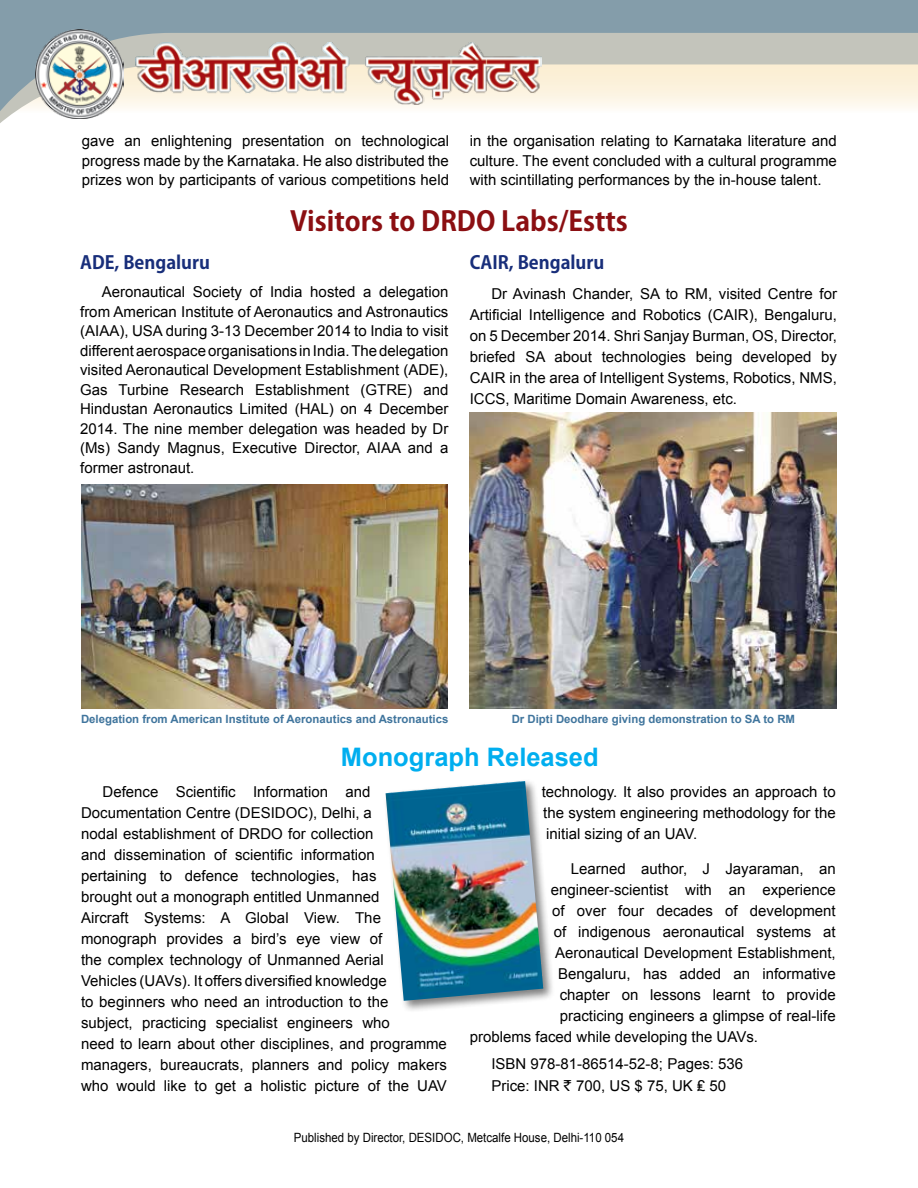
<style>
.page{position:relative;width:918px;height:1188px;background:#fff}
.page>*{position:absolute;margin:0;border:0;box-sizing:border-box;transform-origin:0 0}
.t1{font:700 27px "Koz Go Pro";color:#8b0f12}
.t2{font:700 25.5px "Arial";color:#00aeef}
.t3{font:700 18px "Koz Go Pro";color:#182e7a}
.t4{font:15px/21px "Arial";color:#000;text-align:justify}
.t5{font:12.75px "Arial";color:#000;scale:.9 1}
.t6{font:700 11.4px "Arial";color:#40759d}
.s1{font-family:"Rupee Foradian"}
</style>
<div class="page">
<svg style="left:0;top:0;width:918px;height:123px"></svg>
<img style="left:135px;top:42px;width:407px;height:62px">
<img style="left:35px;top:29px;width:89px;height:89px">
<img style="left:81px;top:485px;width:367px;height:224px">
<div style="left:383px;top:778px;width:172px;height:235px;background:#000;opacity:.5"></div>
<img style="left:386px;top:781px;width:157px;height:220px">
<img style="left:470px;top:413px;width:367px;height:296px">
<p class="t4" style="left:82px;top:131px;width:369px;line-height:19.5px">gave an enlightening presentation on technological progress made by the Karnataka. He also distributed the prizes won by participants of various competitions held</p>
<p class="t4" style="left:470px;top:131px;width:369px;line-height:19.5px">in the organisation relating to Karnataka literature and culture. The event concluded with a cultural programme with scintillating performances by the in-house talent.</p>
<h1 class="t1" style="left:290px;top:203px;width:339px">Visitors to DRDO Labs/Estts</h1>
<p class="t3" style="left:80px;top:251px;width:131px">ADE, Bengaluru</p>
<p class="t4" style="left:80px;top:282px;width:370px;line-height:19.5px;text-indent:22px">Aeronautical Society of India hosted a delegation from American Institute of Aeronautics and Astronautics (AIAA), USA during 3-13 December 2014 to India to visit different aerospace organisations in India. The delegation visited Aeronautical Development Establishment (ADE), Gas Turbine Research Establishment (GTRE) and Hindustan Aeronautics Limited (HAL) on 4 December 2014. The nine member delegation was headed by Dr (Ms) Sandy Magnus, Executive Director, AIAA and a former astronaut.</p>
<p class="t3" style="left:470px;top:251px;width:136px">CAIR, Bengaluru</p>
<p class="t4" style="left:470px;top:283px;width:369px;text-indent:22px">Dr Avinash Chander, SA to RM, visited Centre for Artificial Intelligence and Robotics (CAIR), Bengaluru, on 5 December 2014. Shri Sanjay Burman, OS, Director, briefed SA about technologies being developed by CAIR in the area of Intelligent Systems, Robotics, NMS, ICCS, Maritime Domain Awareness, etc.</p>
<p class="t6" style="left:81px;top:711px;width:369px">Delegation from American Institute of Aeronautics and Astronautics</p>
<p class="t6" style="left:512px;top:711px;width:285px">Dr Dipti Deodhare giving demonstration to SA to RM</p>
<h2 class="t2" style="left:341px;top:740px;width:259px">Monograph Released</h2>
<p class="t4" style="left:81px;top:782px;width:367px;text-align:left;text-indent:22px">Defence Scientific Information and Documentation Centre (DESIDOC), Delhi, a<br>nodal establishment of DRDO for collection<br>and dissemination of scientific information<br>pertaining to defence technologies, has<br>brought out a monograph entitled Unmanned<br>Aircraft Systems: A Global View. The monograph provides a bird’s eye view of<br>the complex technology of Unmanned Aerial<br>Vehicles (UAVs). It offers diversified knowledge<br>to beginners who need an introduction to the<br>subject, practicing specialist engineers who<br>need to learn about other disciplines, and programme managers, bureaucrats, planners and policy makers who would like to get a holistic picture of the UAV</p>
<p class="t4" style="left:542px;top:782px;width:296px">technology. It also provides an approach to the system engineering methodology for the initial sizing of an UAV.</p>
<p class="t4" style="left:571px;top:858px;width:266px">Learned author, J Jayaraman, an</p>
<p class="t4" style="left:551px;top:879px;width:286px">engineer-scientist with an experience</p>
<p class="t4" style="left:552px;top:900px;width:285px">of over four decades of development</p>
<p class="t4" style="left:554px;top:921px;width:284px">of indigenous aeronautical systems at</p>
<p class="t4" style="left:555px;top:942px;width:282px">Aeronautical Development Establishment,</p>
<p class="t4" style="left:558px;top:963px;width:279px">Bengaluru, has added an informative</p>
<p class="t4" style="left:560px;top:984px;width:278px">chapter on lessons learnt to provide</p>
<p class="t4" style="left:560px;top:1005px;width:277px">practicing engineers a glimpse of real-life</p>
<p class="t4" style="left:470px;top:1026px;width:290px">problems faced while developing the UAVs.</p>
<p class="t4" style="left:491px;top:1053px;width:253px;line-height:21.8px">ISBN 978-81-86514-52-8; Pages: 536<br>Price: INR <span class="s1">`</span> 700, US $ 75, UK ₤ 50</p>
<p class="t5" style="left:294px;top:1129px;width:368px">Published by Director, DESIDOC, Metcalfe House, Delhi-110 054</p>
</div>
